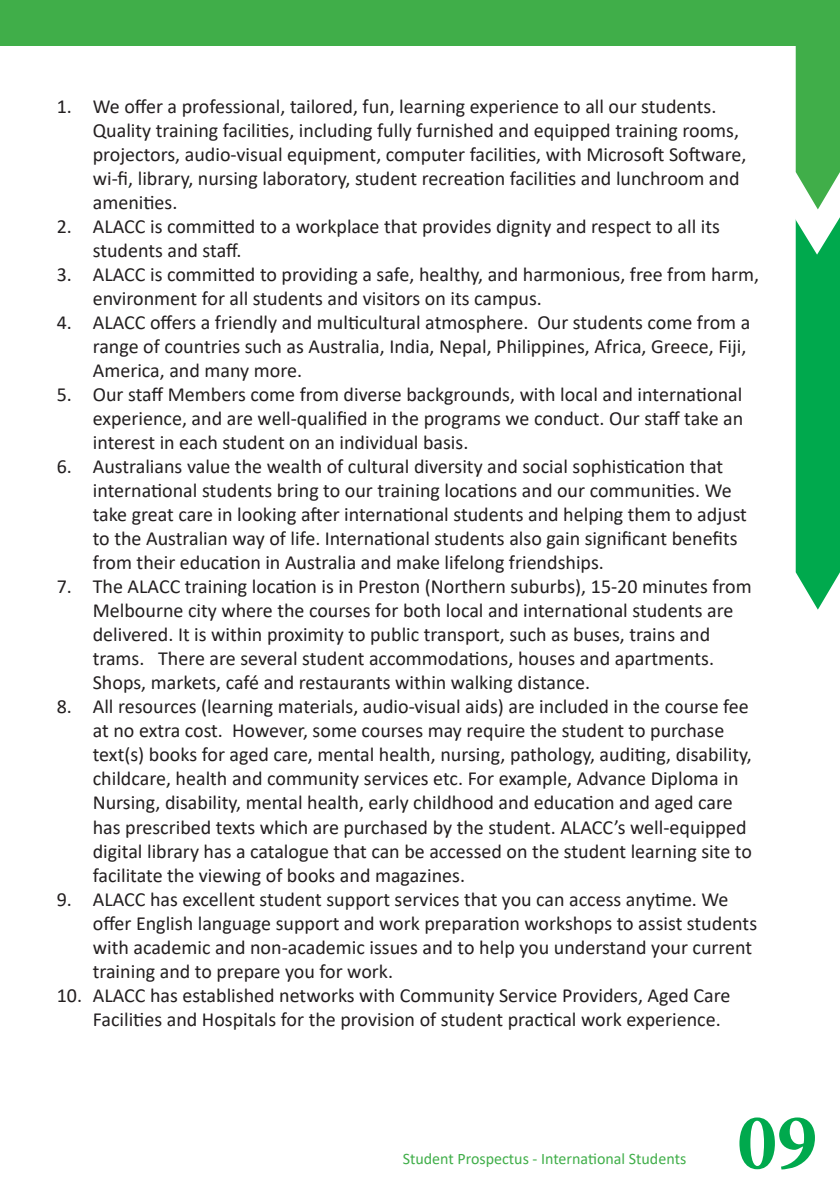
<style>
.page{position:relative;width:840px;height:1191px;background:#fff}
.page>*{position:absolute;margin:0;border:0;box-sizing:border-box;transform-origin:0 0}
.t1{font:700 80px "Minion Pro";color:#00a94d}
.t2{font:20px/24px "Calibri";color:#231f20}
.t3{font:16px "Calibri";color:#40ae49}
</style>
<div class="page">
<div style="left:0;top:0;width:839px;height:45px;background:#40ae49"></div>
<svg style="left:793px;top:45px;width:46px;height:564px;background:#3cb96b"></svg>
<p class="t2" style="left:93px;top:94px;width:655px;text-indent:-36px">1. We offer a professional, tailored, fun, learning experience to all our students.<br>Quality training facilities, including fully furnished and equipped training rooms, projectors, audio-visual equipment, computer facilities, with Microsoft Software, wi-fi, library, nursing laboratory, student recreation facilities and lunchroom and amenities.</p>
<p class="t2" style="left:93px;top:214px;width:628px;text-indent:-36px">2. ALACC is committed to a workplace that provides dignity and respect to all its students and staff.</p>
<p class="t2" style="left:93px;top:262px;width:667px;text-indent:-36px">3. ALACC is committed to providing a safe, healthy, and harmonious, free from harm, environment for all students and visitors on its campus.</p>
<p class="t2" style="left:93px;top:310px;width:658px;text-indent:-36px">4. ALACC offers a friendly and multicultural atmosphere. Our students come from a range of countries such as Australia, India, Nepal, Philippines, Africa, Greece, Fiji,<br>America, and many more.</p>
<p class="t2" style="left:93px;top:382px;width:651px;text-align:justify;text-indent:-36px">5. Our staff Members come from diverse backgrounds, with local and international experience, and are well-qualified in the programs we conduct. Our staff take an interest in each student on an individual basis.</p>
<p class="t2" style="left:93px;top:454px;width:655px;text-indent:-36px">6. Australians value the wealth of cultural diversity and social sophistication that international students bring to our training locations and our communities. We take great care in looking after international students and helping them to adjust to the Australian way of life. International students also gain significant benefits from their education in Australia and make lifelong friendships.</p>
<p class="t2" style="left:93px;top:574px;width:660px;text-indent:-36px">7. The ALACC training location is in Preston (Northern suburbs), 15-20 minutes from Melbourne city where the courses for both local and international students are delivered. It is within proximity to public transport, such as buses, trains and trams. There are several student accommodations, houses and apartments.<br>Shops, markets, café and restaurants within walking distance.</p>
<p class="t2" style="left:93px;top:694px;width:660px;text-indent:-36px">8. All resources (learning materials, audio-visual aids) are included in the course fee at no extra cost. However, some courses may require the student to purchase text(s) books for aged care, mental health, nursing, pathology, auditing, disability, childcare, health and community services etc. For example, Advance Diploma in Nursing, disability, mental health, early childhood and education and aged care has prescribed texts which are purchased by the student. ALACC’s well-equipped digital library has a catalogue that can be accessed on the student learning site to facilitate the viewing of books and magazines.</p>
<p class="t2" style="left:93px;top:886px;width:665px;text-indent:-36px">9. ALACC has excellent student support services that you can access anytime. We offer English language support and work preparation workshops to assist students with academic and non-academic issues and to help you understand your current training and to prepare you for work.</p>
<p class="t2" style="left:93px;top:982px;width:638px;text-indent:-36px">10. ALACC has established networks with Community Service Providers, Aged Care<br>Facilities and Hospitals for the provision of student practical work experience.</p>
<p class="t3" style="left:402px;top:1147px;width:285px">Student Prospectus - International Students</p>
<h1 class="t1" style="left:736px;top:1086px;width:81px">09</h1>
</div>
